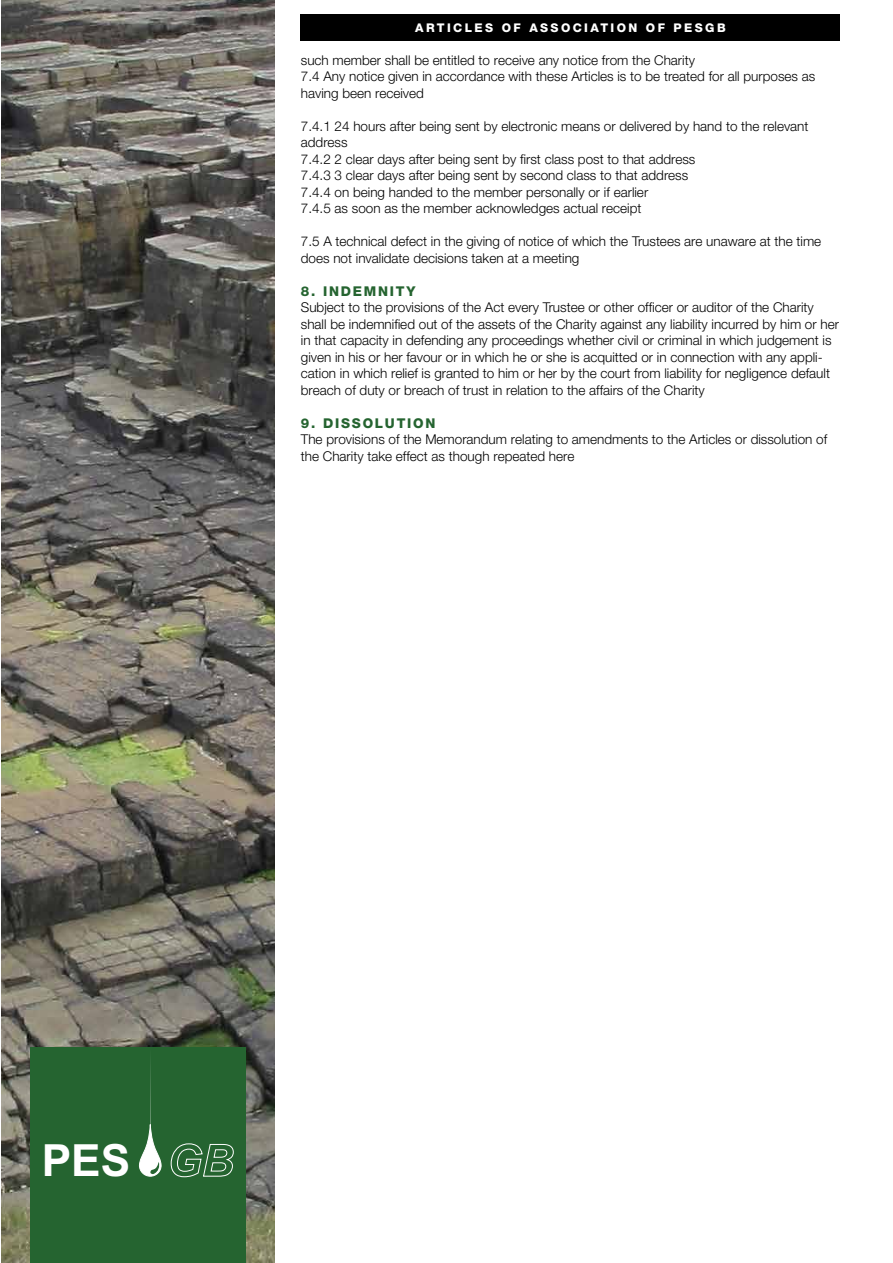
<style>
.page{position:relative;width:893px;height:1263px;background:#fff}
.page>*{position:absolute;margin:0;border:0;box-sizing:border-box;transform-origin:0 0}
.t1{font:700 44.25px "Arial";color:#fff}
.t2{font:300 13.5px/16.5px "Helvetica Neue";color:#000}
.t3{font:800 13.5px "Helvetica Neue";letter-spacing:.13em;color:#256430}
.t4{font:800 12px "Helvetica Neue";letter-spacing:.2em;color:#fff}
</style>
<div class="page">
<img style="left:1px;top:0;width:273px;height:1263px">
<div style="left:301px;top:14px;width:539px;height:26px;background:#000"></div>
<div style="left:30px;top:1047px;width:215px;height:216px;background:#256430"></div>
<svg style="left:171px;top:1143px;width:63px;height:34px"></svg>
<hr style="left:150px;top:1047px;width:1px;height:77px;background:#fff">
<svg style="left:139px;top:1124px;width:22px;height:52px"></svg>
<p class="t4" style="left:415px;top:21px;width:312px">ARTICLES OF ASSOCIATION OF PESGB</p>
<p class="t2" style="left:301px;top:51px;width:516px">such member shall be entitled to receive any notice from the Charity<br>7.4 Any notice given in accordance with these Articles is to be treated for all purposes as having been received</p>
<p class="t2" style="left:301px;top:117px;width:509px">7.4.1 24 hours after being sent by electronic means or delivered by hand to the relevant address<br>7.4.2 2 clear days after being sent by first class post to that address<br>7.4.3 3 clear days after being sent by second class to that address<br>7.4.4 on being handed to the member personally or if earlier<br>7.4.5 as soon as the member acknowledges actual receipt</p>
<p class="t2" style="left:301px;top:233px;width:522px">7.5 A technical defect in the giving of notice of which the Trustees are unaware at the time does not invalidate decisions taken at a meeting</p>
<p class="t3" style="left:301px;top:283px;width:116px">8. INDEMNITY</p>
<p class="t2" style="left:301px;top:299px;width:540px">Subject to the provisions of the Act every Trustee or other officer or auditor of the Charity shall be indemnified out of the assets of the Charity against any liability incurred by him or her in that capacity in defending any proceedings whether civil or criminal in which judgement is given in his or her favour or in which he or she is acquitted or in connection with any appli&shy;cation in which relief is granted to him or her by the court from liability for negligence default breach of duty or breach of trust in relation to the affairs of the Charity</p>
<p class="t3" style="left:301px;top:415px;width:136px">9. DISSOLUTION</p>
<p class="t2" style="left:301px;top:431px;width:528px">The provisions of the Memorandum relating to amendments to the Articles or dissolution of the Charity take effect as though repeated here</p>
<h1 class="t1" style="left:42px;top:1129px;width:90px">PES</h1>
</div>
